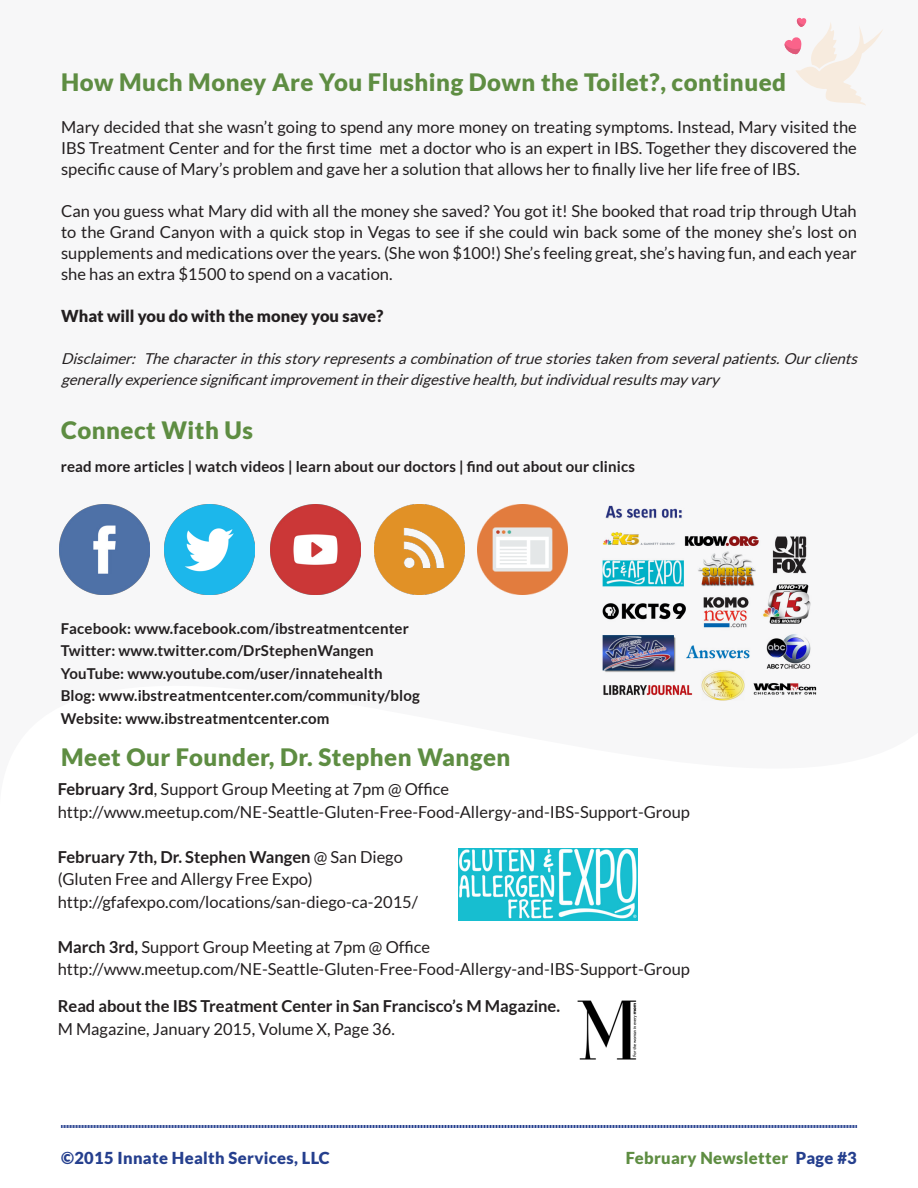
<style>
.page{position:relative;width:918px;height:1188px;background:#fff}
.page>*{position:absolute;margin:0;border:0;box-sizing:border-box;transform-origin:0 0}
.t1{font:900 24px "Lato";letter-spacing:.02em;color:#5e8d42}
.t2{font:16.5px/21px "Lato";color:#231f20;text-align:justify}
.t3{font:700 16.5px "Lato";color:#231f20}
.t4{font:900 16.5px "Lato";letter-spacing:.02em;color:#253f8e}
.t5{font:900 16.5px "Lato";color:#231f20}
.t6{font:900 16.5px "Lato";letter-spacing:.02em;color:#5e8d42}
.t7{font:700 15px "Lato";letter-spacing:.01em;color:#231f20}
.t8{font:italic 15px/21px "Lato";color:#231f20}
.s1{font-weight:700}
.s2{font-weight:400}
</style>
<div class="page">
<svg style="left:61px;top:1125px;width:796px;height:3px;background:#6c7db2"></svg>
<img style="left:60px;top:505px;width:89px;height:90px">
<img style="left:164px;top:505px;width:90px;height:90px">
<img style="left:271px;top:505px;width:90px;height:90px">
<img style="left:374px;top:505px;width:90px;height:90px">
<img style="left:478px;top:505px;width:90px;height:90px">
<img style="left:459px;top:849px;width:179px;height:71px">
<img style="left:577px;top:1000px;width:60px;height:60px">
<svg style="left:784px;top:18px;width:99px;height:88px"></svg>
<img style="left:602px;top:505px;width:215px;height:196px">
<p class="t1" style="left:61px;top:68px;width:727px">How Much Money Are You Flushing Down the Toilet?, continued</p>
<p class="t2" style="left:61px;top:117px;width:797px">Mary decided that she wasn’t going to spend any more money on treating symptoms. Instead, Mary visited the IBS Treatment Center and for the first time met a doctor who is an expert in IBS. Together they discovered the specific cause of Mary’s problem and gave her a solution that allows her to finally live her life free of IBS.</p>
<p class="t2" style="left:61px;top:201px;width:797px">Can you guess what Mary did with all the money she saved? You got it! She booked that road trip through Utah to the Grand Canyon with a quick stop in Vegas to see if she could win back some of the money she’s lost on supplements and medications over the years. (She won $100!) She’s feeling great, she’s having fun, and each year she has an extra $1500 to spend on a vacation.</p>
<p class="t5" style="left:61px;top:307px;width:324px">What will you do with the money you save?</p>
<p class="t8" style="left:61px;top:348px;width:802px">Disclaimer: Thecharacterin thisstory representsacombination oftruestoriestaken from severalpatients.Ourclients generally experiencesignificantimprovementin theirdigestivehealth,butindividualresultsmay vary</p>
<p class="t1" style="left:61px;top:416px;width:193px">Connect With Us</p>
<p class="t7" style="left:61px;top:458px;width:576px">read more articles | watch videos | learn about our doctors | find out about our clinics</p>
<p class="t7" style="left:61px;top:620px;width:350px">Facebook: www.facebook.com/ibstreatmentcenter</p>
<p class="t7" style="left:61px;top:642px;width:314px">Twitter: www.twitter.com/DrStephenWangen</p>
<p class="t7" style="left:61px;top:665px;width:323px">YouTube: www.youtube.com/user/innatehealth</p>
<p class="t7" style="left:61px;top:687px;width:361px">Blog: www.ibstreatmentcenter.com/community/blog</p>
<p class="t7" style="left:61px;top:710px;width:270px">Website: www.ibstreatmentcenter.com</p>
<p class="t1" style="left:61px;top:743px;width:451px">Meet Our Founder, Dr. Stephen Wangen</p>
<p class="t2" style="left:58px;top:779px;width:393px"><span class="s1">February 3rd</span>, Support Group Meeting at 7pm @ Office</p>
<p class="t2" style="left:58px;top:801px;width:634px">http://www.meetup.com/NE-Seattle-Gluten-Free-Food-Allergy-and-IBS-Support-Group</p>
<p class="t3" style="left:58px;top:847px;width:347px">February 7th, Dr. Stephen Wangen <span class="s2">@ San Diego</span></p>
<p class="t2" style="left:58px;top:869px;width:257px">(Gluten Free and Allergy Free Expo)</p>
<p class="t2" style="left:58px;top:891px;width:362px">http://gfafexpo.com/locations/san-diego-ca-2015/</p>
<p class="t2" style="left:58px;top:936px;width:374px"><span class="s1">March 3rd,</span> Support Group Meeting at 7pm @ Office</p>
<p class="t2" style="left:58px;top:959px;width:634px">http://www.meetup.com/NE-Seattle-Gluten-Free-Food-Allergy-and-IBS-Support-Group</p>
<p class="t3" style="left:58px;top:997px;width:504px">Read about the IBS Treatment Center in San Francisco’s M Magazine.</p>
<p class="t2" style="left:58px;top:1018px;width:339px">M Magazine, January 2015, Volume X, Page 36.</p>
<p class="t4" style="left:61px;top:1148px;width:270px">©2015 Innate Health Services, LLC</p>
<p class="t6" style="left:626px;top:1148px;width:164px">February Newsletter</p>
<p class="t4" style="left:796px;top:1148px;width:62px">Page #3</p>
</div>
